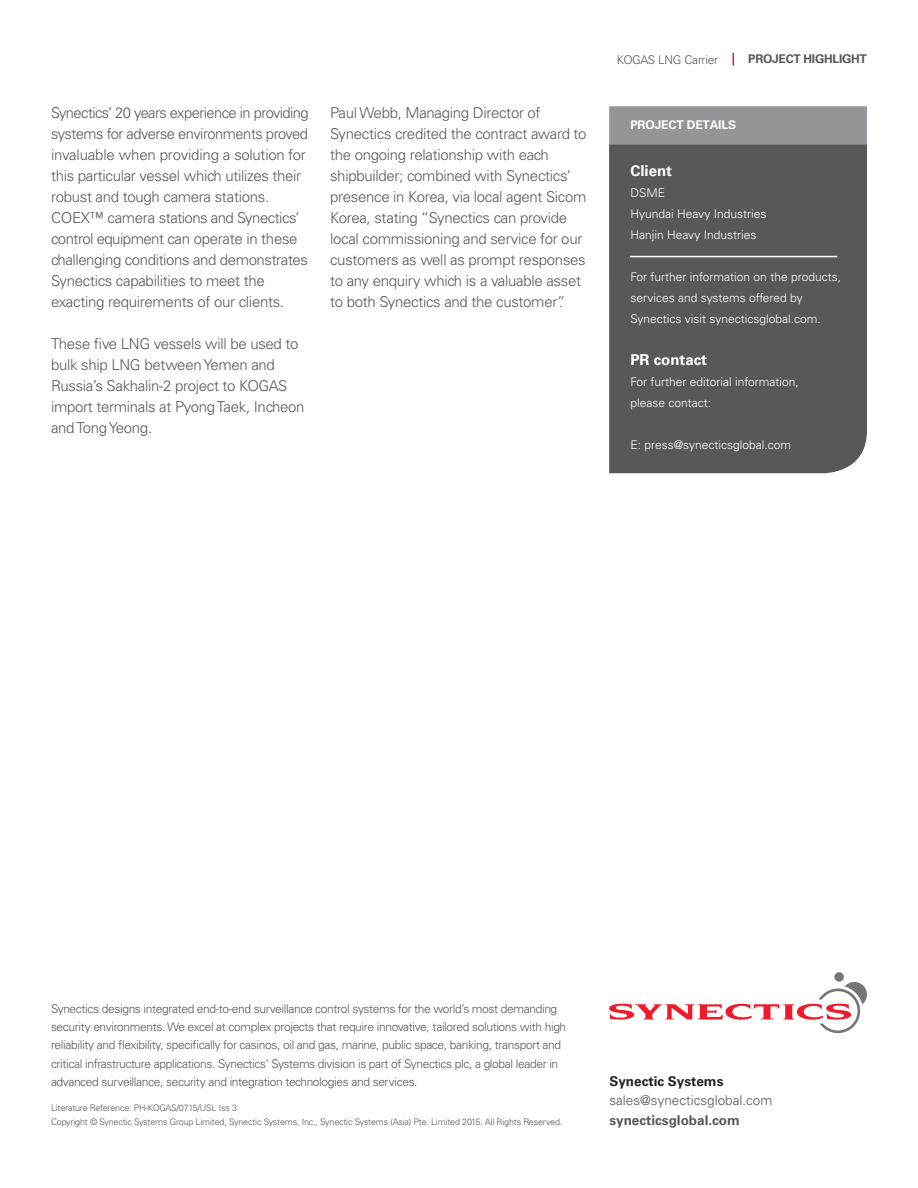
<style>
.page{position:relative;width:918px;height:1188px;background:#fff}
.page>*{position:absolute;margin:0;border:0;box-sizing:border-box;transform-origin:0 0}
.t1{font:300 15px/21px "Univers";letter-spacing:-.02em;color:#57585a}
.t2{font:700 15px "Univers";color:#fff}
.t3{font:300 13.5px "Univers";color:#57585a}
.t4{font:700 13.5px "Univers";color:#57585a}
.t5{font:700 13.5px "Univers";color:#231f20}
.t6{font:300 12px/18.3px "Univers";letter-spacing:-.03em;color:#57585a}
.t7{font:300 12px/21px "Univers";color:#fff}
.t8{font:700 12px "Univers";letter-spacing:-.02em;color:#57585a}
.t9{font:700 12px "Univers";letter-spacing:-.01em;color:#fff}
.t10{font:300 9px/13.5px "Univers";letter-spacing:-.02em;color:#57585a}
</style>
<div class="page">
<div style="left:609px;top:106px;width:258px;height:39px;background:#939598"></div>
<div style="left:609px;top:145px;width:258px;height:328px;background:#57585a"></div>
<hr style="left:630px;top:256px;width:207px;height:1px;background:#fff">
<div style="left:834px;top:972px;width:10px;height:10px;background:#76767a;border-radius:50%"></div>
<svg style="left:609px;top:982px;width:258px;height:51px"></svg>
<svg style="left:733px;top:53px;width:1px;height:12px"></svg>
<p class="t1" style="left:51px;top:102px;width:259px">Synectics’ 20 years experience in providing systems for adverse environments proved invaluable when providing a solution for this particular vessel which utilizes their robust and tough camera stations.<br>COEX™ camera stations and Synectics’ control equipment can operate in these challenging conditions and demonstrates Synectics capabilities to meet the exacting requirements of our clients.</p>
<p class="t1" style="left:51px;top:333px;width:255px">These five LNG vessels will be used to bulk ship LNG between Yemen and<br>Russia’s Sakhalin-2 project to KOGAS import terminals at Pyong Taek, Incheon and Tong Yeong.</p>
<p class="t1" style="left:330px;top:102px;width:258px">Paul Webb, Managing Director of Synectics credited the contract award to the ongoing relationship with each shipbuilder; combined with Synectics’ presence in Korea, via local agent Sicom Korea, stating “Synectics can provide local commissioning and service for our customers as well as prompt responses to any enquiry which is a valuable asset to both Synectics and the customer”.</p>
<p class="t6" style="left:617px;top:50px;width:103px">KOGAS LNG Carrier</p>
<p class="t8" style="left:748px;top:52px;width:120px">PROJECT HIGHLIGHT</p>
<p class="t9" style="left:630px;top:118px;width:107px">PROJECT DETAILS</p>
<p class="t2" style="left:630px;top:162px;width:43px">Client</p>
<p class="t7" style="left:630px;top:182px;width:138px">DSME<br>Hyundai Heavy Industries<br>Hanjin Heavy Industries</p>
<p class="t7" style="left:630px;top:266px;width:212px">For further information on the products, services and systems offered by<br>Synectics visit synecticsglobal.com.</p>
<p class="t2" style="left:630px;top:351px;width:78px">PR contact</p>
<p class="t7" style="left:630px;top:371px;width:170px">For further editorial information, please contact:</p>
<p class="t7" style="left:630px;top:434px;width:162px">E: press@synecticsglobal.com</p>
<p class="t6" style="left:51px;top:999px;width:517px">Synectics designs integrated end-to-end surveillance control systems for the world’s most demanding security environments. We excel at complex projects that require innovative, tailored solutions with high reliability and flexibility, specifically for casinos, oil and gas, marine, public space, banking, transport and critical infrastructure applications. Synectics’ Systems division is part of Synectics plc, a global leader in advanced surveillance, security and integration technologies and services.</p>
<p class="t10" style="left:51px;top:1101px;width:513px">Literature Reference: PH-KOGAS/0715/USL Iss 3<br>Copyright © Synectic Systems Group Limited, Synectic Systems, Inc., Synectic Systems (Asia) Pte. Limited 2015. All Rights Reserved.</p>
<p class="t5" style="left:609px;top:1073px;width:116px">Synectic Systems</p>
<p class="t3" style="left:609px;top:1092px;width:165px">sales@synecticsglobal.com</p>
<p class="t4" style="left:609px;top:1112px;width:132px">synecticsglobal.com</p>
</div>
